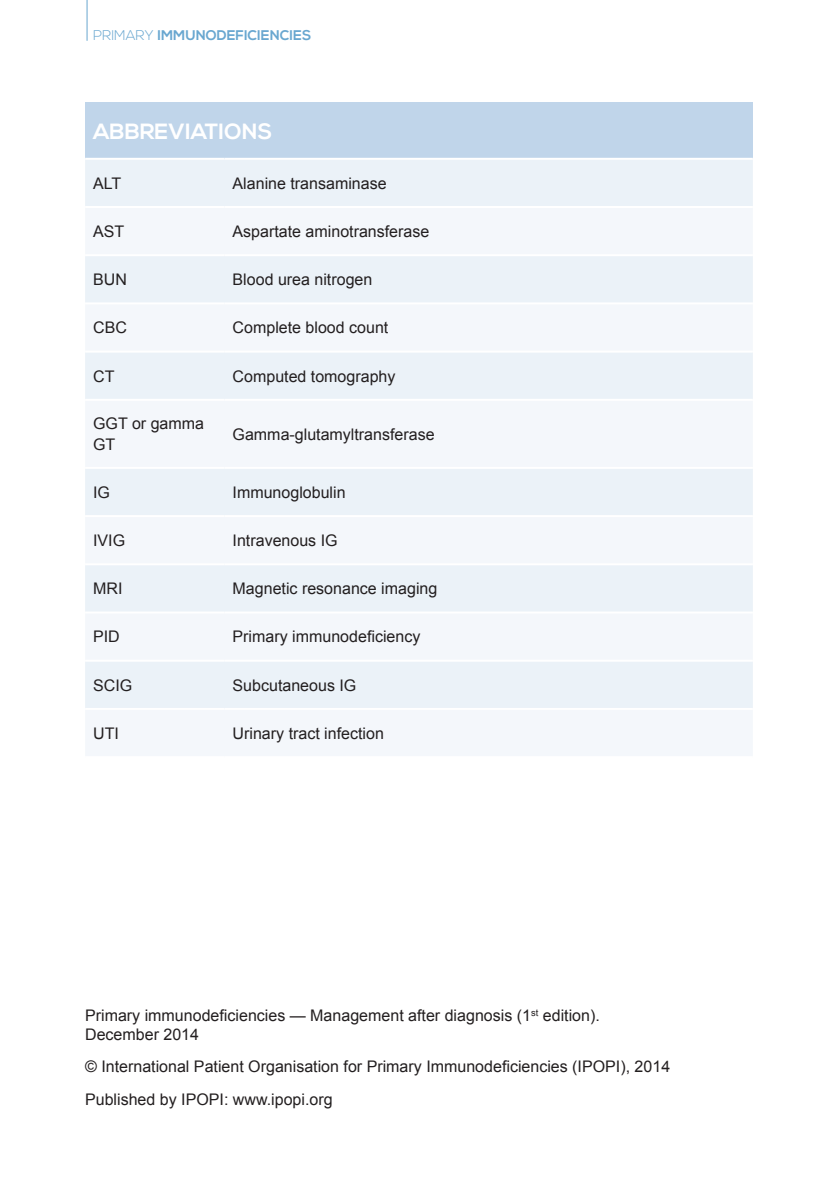
<style>
.page{position:relative;width:840px;height:1191px;background:#fff}
.page>*{position:absolute;margin:0;border:0;box-sizing:border-box;transform-origin:0 0}
.txt{font:700 22px "Nexa";color:#fff}
.txt-2{font:16px/19.2px "Arial";color:#231f20}
.t1{font:700 14px "Nexa";color:#69a7d0}
.s1{font-weight:300}
</style>
<div class="page">
<hr style="left:86px;top:0;width:1px;height:41px;background:#69a7d0">
<div style="left:85px;top:102px;width:667px;height:57px;background:#c0d5ea"></div>
<div style="left:85px;top:160px;width:667px;height:46px;background:#ebf2f8"></div>
<svg style="left:85px;top:208px;width:667px;height:548px;fill:#f4f7fb"></svg>
<hr style="left:85px;top:254px;width:139px;height:2px;background:#fff">
<hr style="left:224px;top:254px;width:528px;height:2px;background:#fff">
<hr style="left:85px;top:302px;width:139px;height:2px;background:#fff">
<hr style="left:224px;top:302px;width:528px;height:2px;background:#fff">
<hr style="left:85px;top:350px;width:139px;height:2px;background:#fff">
<hr style="left:224px;top:350px;width:528px;height:2px;background:#fff">
<hr style="left:85px;top:399px;width:139px;height:2px;background:#fff">
<hr style="left:224px;top:399px;width:528px;height:2px;background:#fff">
<hr style="left:85px;top:467px;width:139px;height:2px;background:#fff">
<hr style="left:224px;top:467px;width:528px;height:2px;background:#fff">
<hr style="left:85px;top:515px;width:139px;height:2px;background:#fff">
<hr style="left:224px;top:515px;width:528px;height:2px;background:#fff">
<hr style="left:85px;top:563px;width:139px;height:2px;background:#fff">
<hr style="left:224px;top:563px;width:528px;height:2px;background:#fff">
<hr style="left:85px;top:611px;width:139px;height:2px;background:#fff">
<hr style="left:224px;top:611px;width:528px;height:2px;background:#fff">
<hr style="left:85px;top:158px;width:139px;height:2px;background:#fff">
<hr style="left:224px;top:158px;width:528px;height:2px;background:#fff">
<hr style="left:85px;top:659px;width:139px;height:2px;background:#fff">
<hr style="left:224px;top:659px;width:528px;height:2px;background:#fff">
<hr style="left:85px;top:708px;width:139px;height:2px;background:#fff">
<hr style="left:224px;top:708px;width:528px;height:2px;background:#fff">
<p class="t1" style="left:93px;top:27px;width:220px"><span class="s1">PRIMARY</span> IMMUNODEFICIENCIES</p>
<p class="txt" style="left:93px;top:118px;width:181px">ABBREVIATIONS</p>
<p class="txt-2" style="left:93px;top:174px;width:30px">ALT</p>
<p class="txt-2" style="left:232px;top:174px;width:155px">Alanine transaminase</p>
<p class="txt-2" style="left:93px;top:222px;width:33px">AST</p>
<p class="txt-2" style="left:232px;top:222px;width:198px">Aspartate aminotransferase</p>
<p class="txt-2" style="left:93px;top:270px;width:35px">BUN</p>
<p class="txt-2" style="left:232px;top:270px;width:141px">Blood urea nitrogen</p>
<p class="txt-2" style="left:93px;top:318px;width:35px">CBC</p>
<p class="txt-2" style="left:232px;top:318px;width:157px">Complete blood count</p>
<p class="txt-2" style="left:93px;top:366px;width:23px">CT</p>
<p class="txt-2" style="left:232px;top:366px;width:164px">Computed tomography</p>
<p class="txt-2" style="left:93px;top:413px;width:112px;line-height:21px">GGT or gamma<br>GT</p>
<p class="txt-2" style="left:232px;top:424px;width:203px">Gamma-glutamyltransferase</p>
<p class="txt-2" style="left:93px;top:483px;width:18px">IG</p>
<p class="txt-2" style="left:232px;top:483px;width:114px">Immunoglobulin</p>
<p class="txt-2" style="left:93px;top:531px;width:34px">IVIG</p>
<p class="txt-2" style="left:232px;top:531px;width:106px">Intravenous IG</p>
<p class="txt-2" style="left:93px;top:579px;width:31px">MRI</p>
<p class="txt-2" style="left:232px;top:579px;width:206px">Magnetic resonance imaging</p>
<p class="txt-2" style="left:93px;top:627px;width:28px">PID</p>
<p class="txt-2" style="left:232px;top:627px;width:189px">Primary immunodeficiency</p>
<p class="txt-2" style="left:93px;top:675px;width:41px">SCIG</p>
<p class="txt-2" style="left:232px;top:675px;width:125px">Subcutaneous IG</p>
<p class="txt-2" style="left:93px;top:724px;width:27px">UTI</p>
<p class="txt-2" style="left:232px;top:724px;width:153px">Urinary tract infection</p>
<p class="txt-2" style="left:85px;top:1006px;width:516px">Primary immunodeficiencies — Management after diagnosis (1<sup>st</sup> edition).<br>December 2014</p>
<p class="txt-2" style="left:85px;top:1057px;width:586px">© International Patient Organisation for Primary Immunodeficiencies (IPOPI), 2014</p>
<p class="txt-2" style="left:85px;top:1089px;width:249px">Published by IPOPI: www.ipopi.org</p>
</div>
